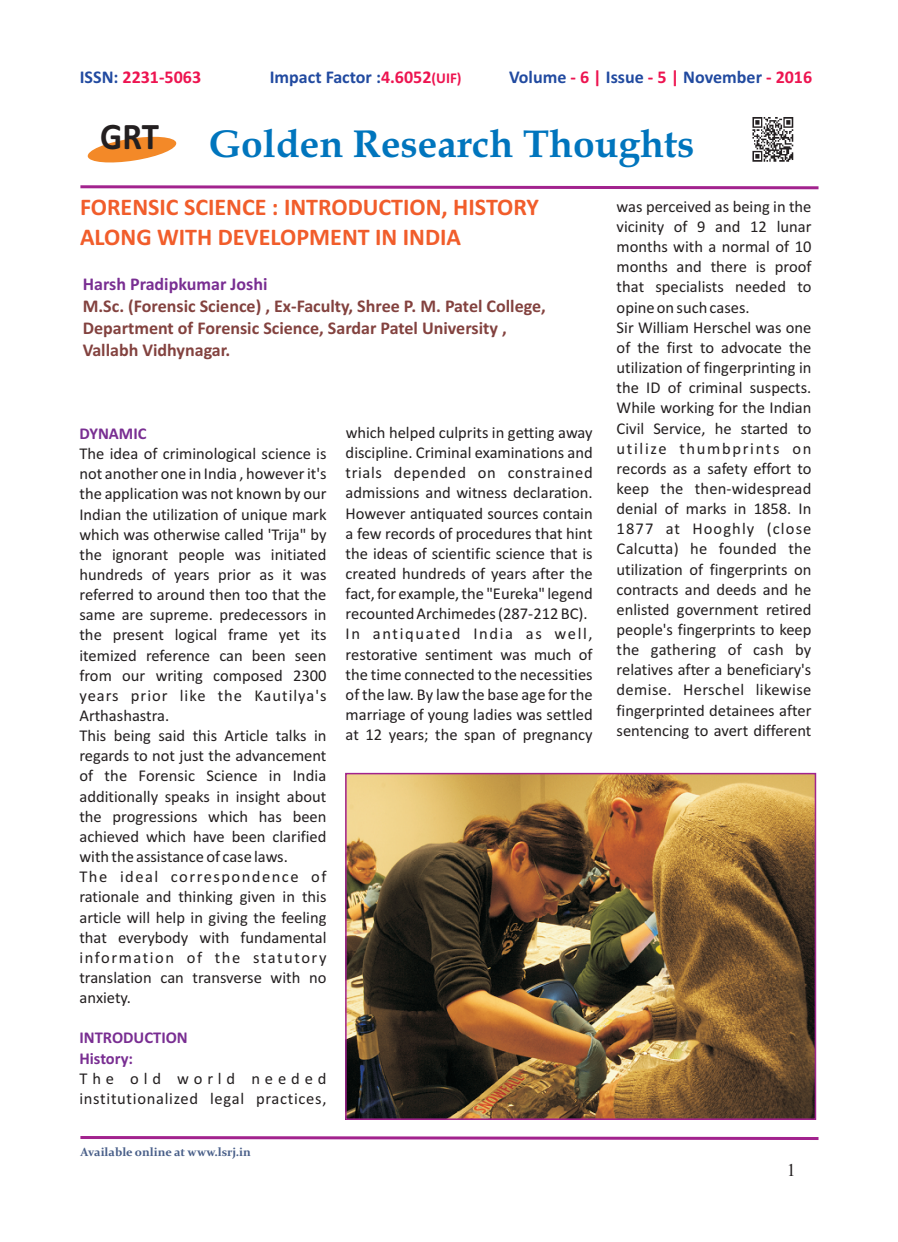
<style>
.page{position:relative;width:898px;height:1242px;background:#fff}
.page>*{position:absolute;margin:0;border:0;box-sizing:border-box;transform-origin:0 0}
.t1{font:700 39px "Book Antiqua";color:#0075bd}
.t2{font:700 37.65px "Calibri";color:#231f20;scale:.92 1}
.t3{font:700 24px/29.2px "Calibri";color:#f15d2b}
.t4{font:700 18px/21.9px "Calibri";color:#83423f}
.t5{font:700 18px "Calibri";color:#214aa0}
.t6{font:700 18px "Calibri";color:#792e92}
.t7{font:700 18px "Calibri";color:#ed1450}
.t8{font:18px "Times New Roman";color:#231f20}
.t9{font:16.5px/20.1px "Calibri";color:#231f20}
.t10{font:16.5px/20.1px "Calibri";letter-spacing:.045em;color:#231f20}
.t11{font:700 16.5px/20.1px "Calibri";color:#792e92}
.t12{font:700 12px "Constantia";color:#485e88}
.s1{color:#214aa0}
.s2{color:#ed1450}
.s3{font-size:15px;color:#ed1450}
</style>
<div class="page">
<img style="left:752px;top:117px;width:42px;height:45px">
<svg style="left:80px;top:185px;width:739px;height:5px"></svg>
<svg style="left:80px;top:1136px;width:739px;height:4px;background:#b859a9"></svg>
<img style="left:347px;top:775px;width:466px;height:343px">
<svg style="left:87px;top:136px;width:90px;height:27px"></svg>
<p class="t7" style="left:80px;top:69px;width:123px"><span class="s1">ISSN:</span> 2231-5063</p>
<p class="t5" style="left:270px;top:69px;width:193px">Impact Factor :<span class="s2">4.6052</span><span class="s3">(UIF)</span></p>
<p class="t5" style="left:509px;top:69px;width:304px">Volume <span class="s2">- 6 |</span> Issue <span class="s2">- 5 |</span> November <span class="s2">- 2016</span></p>
<h2 class="t2" style="left:100px;top:120px;width:65px">GRT</h2>
<h1 class="t1" style="left:209px;top:128px;width:487px">Golden Research Thoughts</h1>
<h3 class="t3" style="left:80px;top:194px;width:460px">FORENSIC SCIENCE : INTRODUCTION, HISTORY<br>ALONG WITH DEVELOPMENT IN INDIA</h3>
<p class="t6" style="left:83px;top:277px;width:186px">Harsh Pradipkumar Joshi</p>
<p class="t4" style="left:83px;top:297px;width:464px">M.Sc. (Forensic Science) , Ex-Faculty, Shree P. M. Patel College,<br>Department of Forensic Science, Sardar Patel University ,<br>Vallabh Vidhynagar.</p>
<p class="t11" style="left:79px;top:425px;width:68px">DYNAMIC</p>
<p class="t9" style="left:79px;top:445px;width:248px">The idea of criminological science is not another one in India , however it's the application was not known by our<br>Indian the utilization of unique mark which was otherwise called 'Trija" by the ignorant people was initiated hundreds of years prior as it was referred to around then too that the same are supreme. predecessors in the present logical frame yet its itemized reference can been seen from our writing composed 2300 years prior like the Kautilya's<br>Arthashastra.<br>This being said this Article talks in regards to not just the advancement of the Forensic Science in India additionally speaks in insight about the progressions which has been achieved which have been clarified with the assistance of case laws.<br>The ideal correspondence of rationale and thinking given in this article will help in giving the feeling that everybody with fundamental information of the statutory translation can transverse with no anxiety.</p>
<p class="t11" style="left:79px;top:1029px;width:110px">INTRODUCTION<br>History:</p>
<p class="t10" style="left:79px;top:1069px;width:248px">The old world needed institutionalized legal practices,</p>
<p class="t12" style="left:80px;top:1147px;width:172px">Available online at www.lsrj.in</p>
<p class="t9" style="left:345px;top:424px;width:248px">which helped culprits in getting away discipline. Criminal examinations and trials depended on constrained admissions and witness declaration.<br>However antiquated sources contain a few records of procedures that hint the ideas of scientific science that is created hundreds of years after the fact, for example, the "Eureka" legend recounted Archimedes (287-212 BC).<br>In antiquated India as well, restorative sentiment was much of the time connected to the necessities of the law. By law the base age for the marriage of young ladies was settled at 12 years; the span of pregnancy</p>
<p class="t9" style="left:616px;top:198px;width:196px">was perceived as being in the vicinity of 9 and 12 lunar months with a normal of 10 months and there is proof that specialists needed to opine on such cases.<br>Sir William Herschel was one of the first to advocate the utilization of fingerprinting in the ID of criminal suspects.<br>While working for the Indian<br>Civil Service, he started to utilize thumbprints on records as a safety effort to keep the then-widespread denial of marks in 1858. In<br>1877 at Hooghly (close<br>Calcutta) he founded the utilization of fingerprints on contracts and deeds and he enlisted government retired people's fingerprints to keep the gathering of cash by relatives after a beneficiary's demise. Herschel likewise fingerprinted detainees after sentencing to avert different</p>
<p class="t8" style="left:786px;top:1164px;width:10px">1</p>
</div>
